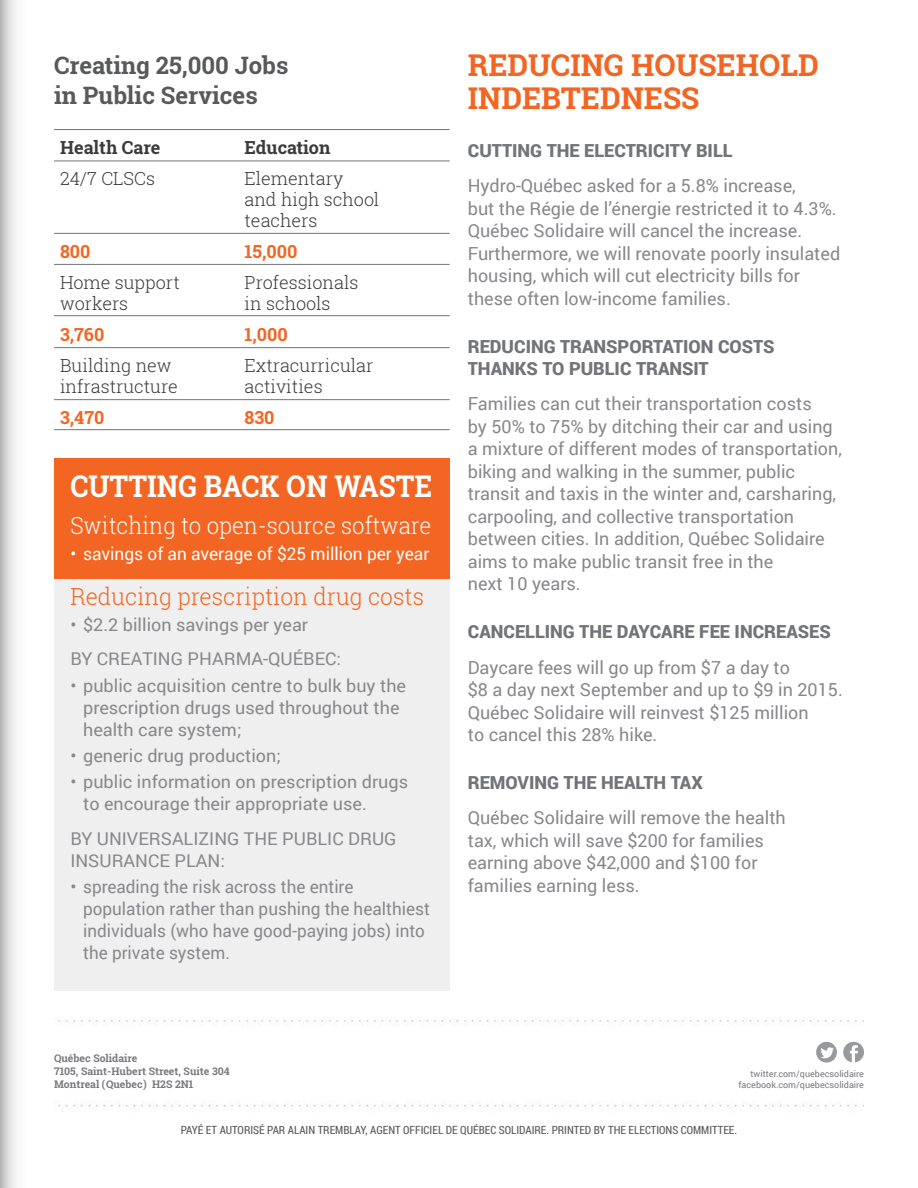
<style>
.page{position:relative;width:918px;height:1188px;background:#fff}
.page>*{position:absolute;margin:0;border:0;box-sizing:border-box;transform-origin:0 0}
.t1{font:700 30px/33px "Roboto Slab";color:#f26522}
.t2{font:700 30px "Roboto Slab";color:#fff;scale:.93 1}
.t3{font:700 24px/30px "Roboto Slab";color:#58595b}
.t4{font:300 23.55px "Roboto Slab";color:#fff;scale:.94 1}
.t5{font:300 23.55px "Roboto Slab";color:#f26522}
.t6{font:18px/22.5px "Roboto";color:#88888c}
.t7{font:300 18px/21px "Roboto Slab";color:#3c3b3b}
.t8{font:900 18px/22.5px "Roboto";color:#727478}
.t9{font:700 18px "Roboto Slab";color:#f26522}
.t10{font:700 18px "Roboto Slab";color:#3c3b3b}
.t11{font:17.7px/22px "Roboto";color:#88888c}
.t12{font:17.7px "Roboto";color:#fff}
.t13{font:11.25px "Roboto Condensed";color:#58595b}
.t14{font:700 10.5px/12.6px "Roboto Slab";color:#797a7d}
.t15{font:9px/10.8px "Roboto";color:#797a7d;text-align:right}
</style>
<div class="page">
<svg style="left:0;top:0;width:16px;height:1188px;background:#d2d2d2"></svg>
<img style="left:58px;top:1104px;width:806px;height:3px">
<img style="left:58px;top:1020px;width:806px;height:2px">
<svg style="left:816px;top:1042px;width:21px;height:21px"></svg>
<svg style="left:843px;top:1042px;width:21px;height:20px"></svg>
<div style="left:54px;top:458px;width:396px;height:533px;background:#f0efef"></div>
<div style="left:54px;top:458px;width:396px;height:120px;background:#f26522"></div>
<hr style="left:54px;top:129px;width:396px;height:1px;background:#727478">
<hr style="left:54px;top:161px;width:396px;height:1px;background:#727478">
<hr style="left:54px;top:233px;width:396px;height:1px;background:#727478">
<hr style="left:54px;top:264px;width:396px;height:1px;background:#727478">
<hr style="left:54px;top:315px;width:396px;height:1px;background:#727478">
<hr style="left:54px;top:347px;width:396px;height:1px;background:#727478">
<hr style="left:54px;top:399px;width:396px;height:1px;background:#727478">
<hr style="left:54px;top:429px;width:396px;height:1px;background:#727478">
<h2 class="t3" style="left:54px;top:50px;width:236px">Creating 25,000 Jobs in Public Services</h2>
<p class="t10" style="left:60px;top:135px;width:102px">Health Care</p>
<p class="t10" style="left:245px;top:135px;width:87px">Education</p>
<p class="t7" style="left:60px;top:168px;width:97px">24/7 CLSCs</p>
<p class="t7" style="left:245px;top:168px;width:136px">Elementary and high school teachers</p>
<p class="t9" style="left:60px;top:239px;width:32px">800</p>
<p class="t9" style="left:245px;top:239px;width:54px">15,000</p>
<p class="t7" style="left:60px;top:271px;width:121px">Home support workers</p>
<p class="t7" style="left:245px;top:271px;width:115px">Professionals in schools</p>
<p class="t9" style="left:60px;top:322px;width:46px">3,760</p>
<p class="t9" style="left:245px;top:322px;width:45px">1,000</p>
<p class="t7" style="left:60px;top:354px;width:119px">Building new infrastructure</p>
<p class="t7" style="left:245px;top:354px;width:130px">Extracurricular activities</p>
<p class="t9" style="left:60px;top:405px;width:46px">3,470</p>
<p class="t9" style="left:245px;top:405px;width:31px">830</p>
<h1 class="t2" style="left:70px;top:466px;width:391px">CUTTING BACK ON WASTE</h1>
<h3 class="t4" style="left:70px;top:509px;width:386px">Switching to open-source software</h3>
<p class="t12" style="left:70px;top:541px;width:360px">• savings of an average of $25 million per year</p>
<h3 class="t5" style="left:70px;top:580px;width:355px">Reducing prescription drug costs</h3>
<p class="t11" style="left:70px;top:607px;width:272px;line-height:34.5px">• $2.2 billion savings per year<br>BY CREATING PHARMA-QUÉBEC:</p>
<p class="t11" style="left:83px;top:674px;width:325px;text-indent:-13px">• public acquisition centre to bulk buy the prescription drugs used throughout the health care system;</p>
<p class="t11" style="left:70px;top:744px;width:212px">• generic drug production;</p>
<p class="t11" style="left:83px;top:770px;width:327px;text-indent:-13px">• public information on prescription drugs to encourage their appropriate use.</p>
<p class="t11" style="left:70px;top:827px;width:328px">BY UNIVERSALIZING THE PUBLIC DRUG<br>INSURANCE PLAN:</p>
<p class="t11" style="left:83px;top:875px;width:348px;text-indent:-13px">• spreading the risk across the entire population rather than pushing the healthiest individuals (who have good-paying jobs) into the private system.</p>
<p class="t14" style="left:54px;top:1052px;width:177px">Québec Solidaire<br>7105, Saint-Hubert Street, Suite 304<br>Montreal ( Quebec ) H2S 2N1</p>
<h1 class="t1" style="left:468px;top:48px;width:352px">REDUCING HOUSEHOLD<br>INDEBTEDNESS</h1>
<p class="t8" style="left:468px;top:139px;width:266px">CUTTING THE ELECTRICITY BILL</p>
<p class="t6" style="left:468px;top:174px;width:374px">Hydro-Québec asked for a 5.8% increase,<br>but the Régie de l’énergie restricted it to 4.3%.<br>Québec Solidaire will cancel the increase.<br>Furthermore, we will renovate poorly insulated housing, which will cut electricity bills for these often low-income families.</p>
<p class="t8" style="left:468px;top:334px;width:308px">REDUCING TRANSPORTATION COSTS<br>THANKS TO PUBLIC TRANSIT</p>
<p class="t6" style="left:468px;top:392px;width:376px">Families can cut their transportation costs<br>by 50% to 75% by ditching their car and using a mixture of different modes of transportation, biking and walking in the summer, public transit and taxis in the winter and, carsharing, carpooling, and collective transportation between cities. In addition, Québec Solidaire aims to make public transit free in the<br>next 10 years.</p>
<p class="t8" style="left:468px;top:620px;width:364px">CANCELLING THE DAYCARE FEE INCREASES</p>
<p class="t6" style="left:468px;top:655px;width:377px">Daycare fees will go up from $7 a day to<br>$8 a day next September and up to $9 in 2015.<br>Québec Solidaire will reinvest $125 million<br>to cancel this 28% hike.</p>
<p class="t8" style="left:468px;top:771px;width:237px">REMOVING THE HEALTH TAX</p>
<p class="t6" style="left:468px;top:806px;width:320px">Québec Solidaire will remove the health tax, which will save $200 for families earning above $42,000 and $100 for families earning less.</p>
<p class="t15" style="left:738px;top:1069px;width:127px">twitter.com/quebecsolidaire facebook.com/quebecsolidaire</p>
<p class="t13" style="left:181px;top:1122px;width:558px">PAYÉ ET AUTORISÉ PAR ALAIN TREMBLAY, AGENT OFFICIEL DE QUÉBEC SOLIDAIRE. PRINTED BY THE ELECTIONS COMMITTEE.</p>
</div>
